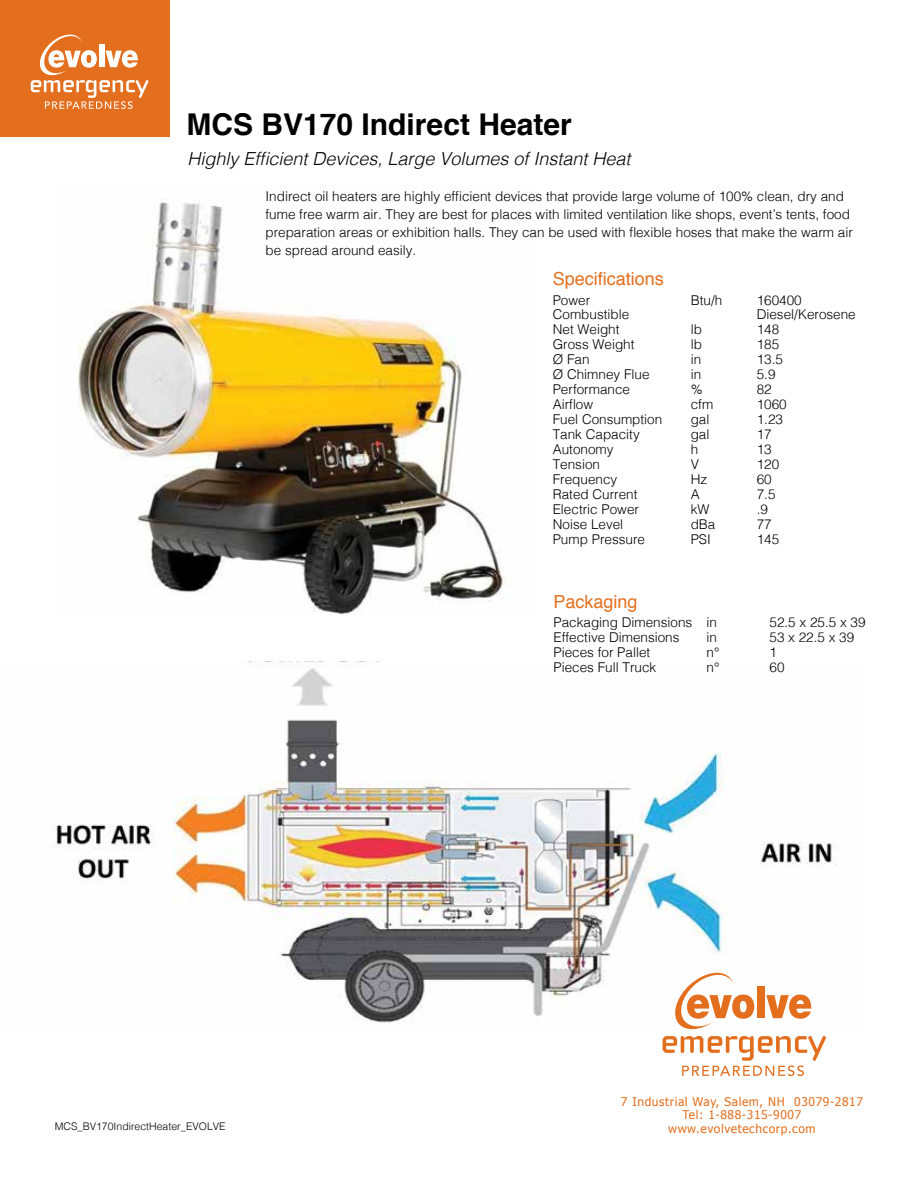
<style>
.page{position:relative;width:918px;height:1188px;background:#fff}
.page>*{position:absolute;margin:0;border:0;box-sizing:border-box;transform-origin:0 0}
.t1{font:700 30px "Helvetica";color:#000}
.t2{font:italic 300 18px "Helvetica";color:#000}
.t3{font:18px "Helvetica";color:#e36f1e}
.t4{font:300 13.5px/18px "Helvetica";color:#000}
.t5{font:12px/13.5px "Tahoma";letter-spacing:.05em;color:#e36f1e;text-align:center}
.t6{font:300 10.5px "Helvetica";color:#000}
</style>
<div class="page">
<img style="left:78px;top:199px;width:432px;height:416px">
<img style="left:53px;top:662px;width:784px;height:361px">
<svg style="left:663px;top:969px;width:163px;height:107px"></svg>
<div style="left:0;top:0;width:170px;height:136px;background:#e36f1e"></div>
<svg style="left:31px;top:34px;width:118px;height:75px"></svg>
<h1 class="t1" style="left:187px;top:100px;width:387px">MCS BV170 Indirect Heater</h1>
<h2 class="t2" style="left:188px;top:143px;width:445px">Highly Efficient Devices, Large Volumes of Instant Heat</h2>
<p class="t4" style="left:266px;top:186px;width:589px">Indirect oil heaters are highly efficient devices that provide large volume of 100% clean, dry and fume free warm air. They are best for places with limited ventilation like shops, eventʼs tents, food preparation areas or exhibition halls. They can be used with flexible hoses that make the warm air be spread around easily.</p>
<h2 class="t3" style="left:553px;top:265px;width:113px">Specifications</h2>
<p class="t4" style="left:553px;top:290px;width:39px">Power</p>
<p class="t4" style="left:691px;top:290px;width:33px">Btu/h</p>
<p class="t4" style="left:757px;top:290px;width:47px">160400</p>
<p class="t4" style="left:553px;top:305px;width:78px">Combustible</p>
<p class="t4" style="left:757px;top:305px;width:101px">Diesel/Kerosene</p>
<p class="t4" style="left:553px;top:320px;width:68px">Net Weight</p>
<p class="t4" style="left:691px;top:320px;width:13px">lb</p>
<p class="t4" style="left:757px;top:320px;width:24px">148</p>
<p class="t4" style="left:553px;top:335px;width:83px">Gross Weight</p>
<p class="t4" style="left:691px;top:335px;width:13px">lb</p>
<p class="t4" style="left:757px;top:335px;width:24px">185</p>
<p class="t4" style="left:553px;top:350px;width:38px">Ø Fan</p>
<p class="t4" style="left:691px;top:350px;width:12px">in</p>
<p class="t4" style="left:757px;top:350px;width:28px">13.5</p>
<p class="t4" style="left:553px;top:365px;width:98px">Ø Chimney Flue</p>
<p class="t4" style="left:691px;top:365px;width:12px">in</p>
<p class="t4" style="left:757px;top:365px;width:20px">5.9</p>
<p class="t4" style="left:553px;top:380px;width:79px">Performance</p>
<p class="t4" style="left:691px;top:380px;width:14px">%</p>
<p class="t4" style="left:757px;top:380px;width:17px">82</p>
<p class="t4" style="left:553px;top:395px;width:42px">Airflow</p>
<p class="t4" style="left:691px;top:395px;width:24px">cfm</p>
<p class="t4" style="left:757px;top:395px;width:32px">1060</p>
<p class="t4" style="left:553px;top:410px;width:111px">Fuel Consumption</p>
<p class="t4" style="left:691px;top:410px;width:20px">gal</p>
<p class="t4" style="left:757px;top:410px;width:28px">1.23</p>
<p class="t4" style="left:553px;top:425px;width:89px">Tank Capacity</p>
<p class="t4" style="left:691px;top:425px;width:20px">gal</p>
<p class="t4" style="left:757px;top:425px;width:17px">17</p>
<p class="t4" style="left:553px;top:440px;width:62px">Autonomy</p>
<p class="t4" style="left:691px;top:440px;width:9px">h</p>
<p class="t4" style="left:757px;top:440px;width:17px">13</p>
<p class="t4" style="left:553px;top:455px;width:49px">Tension</p>
<p class="t4" style="left:691px;top:455px;width:10px">V</p>
<p class="t4" style="left:757px;top:455px;width:24px">120</p>
<p class="t4" style="left:553px;top:470px;width:66px">Frequency</p>
<p class="t4" style="left:691px;top:470px;width:18px">Hz</p>
<p class="t4" style="left:757px;top:470px;width:17px">60</p>
<p class="t4" style="left:553px;top:485px;width:86px">Rated Current</p>
<p class="t4" style="left:691px;top:485px;width:11px">A</p>
<p class="t4" style="left:757px;top:485px;width:20px">7.5</p>
<p class="t4" style="left:553px;top:500px;width:88px">Electric Power</p>
<p class="t4" style="left:691px;top:500px;width:20px">kW</p>
<p class="t4" style="left:757px;top:500px;width:13px">.9</p>
<p class="t4" style="left:553px;top:515px;width:72px">Noise Level</p>
<p class="t4" style="left:691px;top:515px;width:26px">dBa</p>
<p class="t4" style="left:757px;top:515px;width:17px">77</p>
<p class="t4" style="left:553px;top:530px;width:94px">Pump Pressure</p>
<p class="t4" style="left:691px;top:530px;width:22px">PSI</p>
<p class="t4" style="left:757px;top:530px;width:24px">145</p>
<h2 class="t3" style="left:554px;top:587px;width:86px">Packaging</h2>
<p class="t4" style="left:554px;top:612px;width:165px">Packaging Dimensions in</p>
<p class="t4" style="left:770px;top:612px;width:98px">52.5 x 25.5 x 39</p>
<p class="t4" style="left:554px;top:627px;width:128px">Effective Dimensions</p>
<p class="t4" style="left:706px;top:627px;width:12px">in</p>
<p class="t4" style="left:770px;top:627px;width:86px">53 x 22.5 x 39</p>
<p class="t4" style="left:554px;top:642px;width:98px">Pieces for Pallet</p>
<p class="t4" style="left:706px;top:642px;width:14px">n°</p>
<p class="t4" style="left:770px;top:642px;width:9px">1</p>
<p class="t4" style="left:554px;top:657px;width:104px">Pieces Full Truck</p>
<p class="t4" style="left:706px;top:657px;width:14px">n°</p>
<p class="t4" style="left:770px;top:657px;width:17px">60</p>
<p class="t5" style="left:621px;top:1094px;width:244px">7 Industrial Way, Salem, NH 03079-2817<br>Tel: 1-888-315-9007</p>
<p class="t6" style="left:55px;top:1117px;width:172px">MCS_BV170IndirectHeater_EVOLVE</p>
<p class="t5" style="left:668px;top:1121px;width:149px">www.evolvetechcorp.com</p>
</div>
